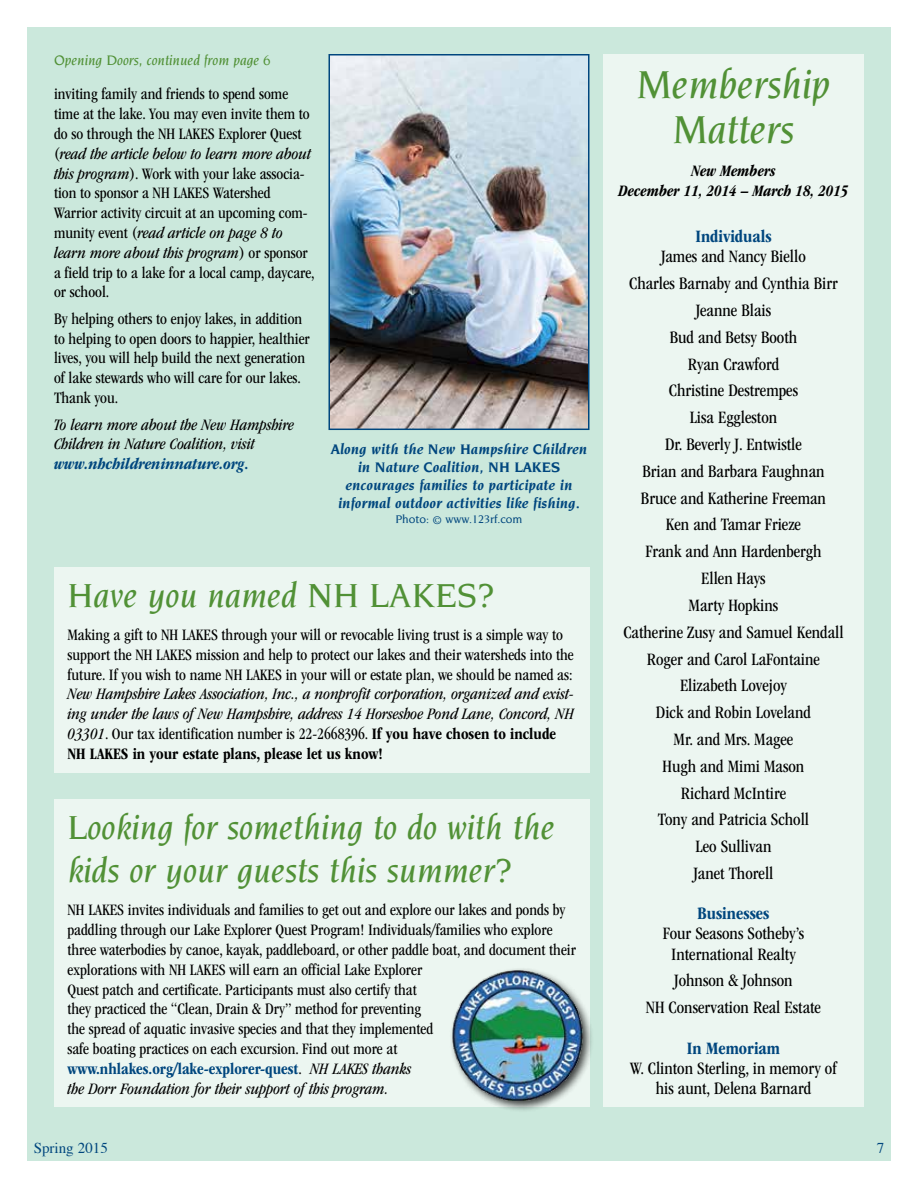
<style>
.page{position:relative;width:918px;height:1188px;background:#fff}
.page>*{position:absolute;margin:0;border:0;box-sizing:border-box;transform-origin:0 0}
.t1{font:italic 500 42px/45px "Novarese Std";color:#519136;text-align:center}
.t2{font:italic 500 36px/43.2px "Novarese Std";color:#519136}
.t3{font:condensed 18px/26.8px "ITC Garamond Std";color:#000;text-align:center}
.t4{font:700 condensed 18px "ITC Garamond Std";color:#00467e}
.t5{font:condensed 16.5px/19.8px "ITC Garamond Std";color:#000}
.t6{font:italic condensed 16.5px/19.8px "ITC Garamond Std";color:#000}
.t7{font:italic 700 condensed 16.5px/19.8px "ITC Garamond Std";color:#000;text-align:center;scale:.95 1}
.t8{font:italic 700 15px/18px "Novarese Std";color:#00467e;text-align:center}
.t9{font:italic 500 15px "Novarese Std";color:#519136}
.t10{font:15px "Times";color:#00467e}
.t11{font:500 12px "Novarese Std";color:#00467e}
.s1{font-style:italic}
.s2{font-weight:700;color:#00467e}
.s3{font-weight:700;font-style:normal;color:#00467e}
.s4{font-style:normal}
.s5{font-weight:700;font-style:normal}
</style>
<div class="page">
<div style="left:27px;top:27px;width:864px;height:1134px;background:#cbe8dc"></div>
<div style="left:54px;top:567px;width:536px;height:205px;background:#ecf6f1"></div>
<div style="left:603px;top:54px;width:261px;height:1053px;background:#ecf6f1"></div>
<img style="left:332px;top:57px;width:255px;height:370px">
<div style="left:329px;top:54px;width:261px;height:376px;border:2px solid #00467e"></div>
<div style="left:54px;top:799px;width:536px;height:308px;background:#ecf6f1"></div>
<div style="left:449px;top:967px;width:145px;height:146px;background:#000;opacity:.75"></div>
<img style="left:451px;top:969px;width:136px;height:131px">
<p class="t9" style="left:54px;top:52px;width:218px">Opening Doors, continued from page 6</p>
<p class="t5" style="left:54px;top:84px;width:262px">inviting family and friends to spend some time at the lake. You may even invite them to do so through the NH LAKES Explorer Quest (<span class="s1">read the article below to learn more about this program</span>). Work with your lake associa&shy;tion to sponsor a NH LAKES Watershed Warrior activity circuit at an upcoming com&shy;munity event (<span class="s1">read article on page 8 to learn more about this program</span>) or sponsor a field trip to a lake for a local camp, daycare, or school.</p>
<p class="t5" style="left:54px;top:309px;width:257px">By helping others to enjoy lakes, in addition to helping to open doors to happier, healthier lives, you will help build the next generation of lake stewards who will care for our lakes.<br>Thank you.</p>
<p class="t6" style="left:54px;top:415px;width:241px">To learn more about the New Hampshire<br>Children in Nature Coalition, visit <span class="s2">www.nhchildreninnature.org</span><span class="s3">.</span></p>
<p class="t8" style="left:331px;top:441px;width:258px">Along with the New Hampshire Children in Nature Coalition, NH LAKES encourages families to participate in informal outdoor activities like fishing.</p>
<p class="t11" style="left:396px;top:512px;width:128px">Photo: © www.123rf.com</p>
<h2 class="t2" style="left:68px;top:573px;width:429px">Have you named NH LAKES?</h2>
<p class="t5" style="left:68px;top:625px;width:508px">Making a gift to NH LAKES through your will or revocable living trust is a simple way to support the NH LAKES mission and help to protect our lakes and their watersheds into the future. If you wish to name NH LAKES in your will or estate plan, we should be named as:</p>
<p class="t6" style="left:68px;top:685px;width:508px">New Hampshire Lakes Association, Inc., a nonprofit corporation, organized and exist&shy;ing under the laws of New Hampshire, address 14 Horseshoe Pond Lane, Concord, NH 03301<span class="s4">. Our tax identification number is 22-2668396.</span> <span class="s5">If you have chosen to include NH LAKES in your estate plans, please let us know!</span></p>
<h2 class="t2" style="left:68px;top:805px;width:489px">Looking for something to do with the kids or your guests this summer?</h2>
<p class="t5" style="left:68px;top:900px;width:510px">NH LAKES invites individuals and families to get out and explore our lakes and ponds by paddling through our Lake Explorer Quest Program! Individuals/families who explore three waterbodies by canoe, kayak, paddleboard, or other paddle boat, and document their explorations with NH LAKES will earn an official Lake Explorer<br>Quest patch and certificate. Participants must also certify that<br>they practiced the “Clean, Drain &amp; Dry” method for preventing<br>the spread of aquatic invasive species and that they implemented<br>safe boating practices on each excursion. Find out more at <span class="s2">www.nhlakes.org/lake-explorer-quest</span>. <span class="s1">NH LAKES thanks<br>the Dorr Foundation for their support of this program.</span></p>
<h1 class="t1" style="left:637px;top:62px;width:195px">Membership<br>Matters</h1>
<p class="t7" style="left:619px;top:161px;width:243px">New Members<br>December 11, 2014 – March 18, 2015</p>
<p class="t4" style="left:695px;top:226px;width:78px">Individuals</p>
<p class="t3" style="left:623px;top:243px;width:222px">James and Nancy Biello<br>Charles Barnaby and Cynthia Birr<br>Jeanne Blais<br>Bud and Betsy Booth<br>Ryan Crawford<br>Christine Destrempes<br>Lisa Eggleston<br>Dr. Beverly J. Entwistle<br>Brian and Barbara Faughnan<br>Bruce and Katherine Freeman<br>Ken and Tamar Frieze<br>Frank and Ann Hardenbergh<br>Ellen Hays<br>Marty Hopkins<br>Catherine Zusy and Samuel Kendall<br>Roger and Carol LaFontaine<br>Elizabeth Lovejoy<br>Dick and Robin Loveland<br>Mr. and Mrs. Magee<br>Hugh and Mimi Mason<br>Richard McIntire<br>Tony and Patricia Scholl<br>Leo Sullivan<br>Janet Thorell</p>
<p class="t4" style="left:698px;top:904px;width:73px">Businesses</p>
<p class="t3" style="left:663px;top:924px;width:143px;line-height:20.1px">Four Seasons Sotheby’s<br>International Realty</p>
<p class="t3" style="left:646px;top:967px;width:177px">Johnson &amp; Johnson<br>NH Conservation Real Estate</p>
<p class="t4" style="left:687px;top:1038px;width:95px">In Memoriam</p>
<p class="t3" style="left:630px;top:1058px;width:208px;line-height:20.1px">W. Clinton Sterling, in memory of his aunt, Delena Barnard</p>
<p class="t10" style="left:34px;top:1134px;width:76px">Spring 2015</p>
<p class="t10" style="left:877px;top:1134px;width:9px">7</p>
</div>
